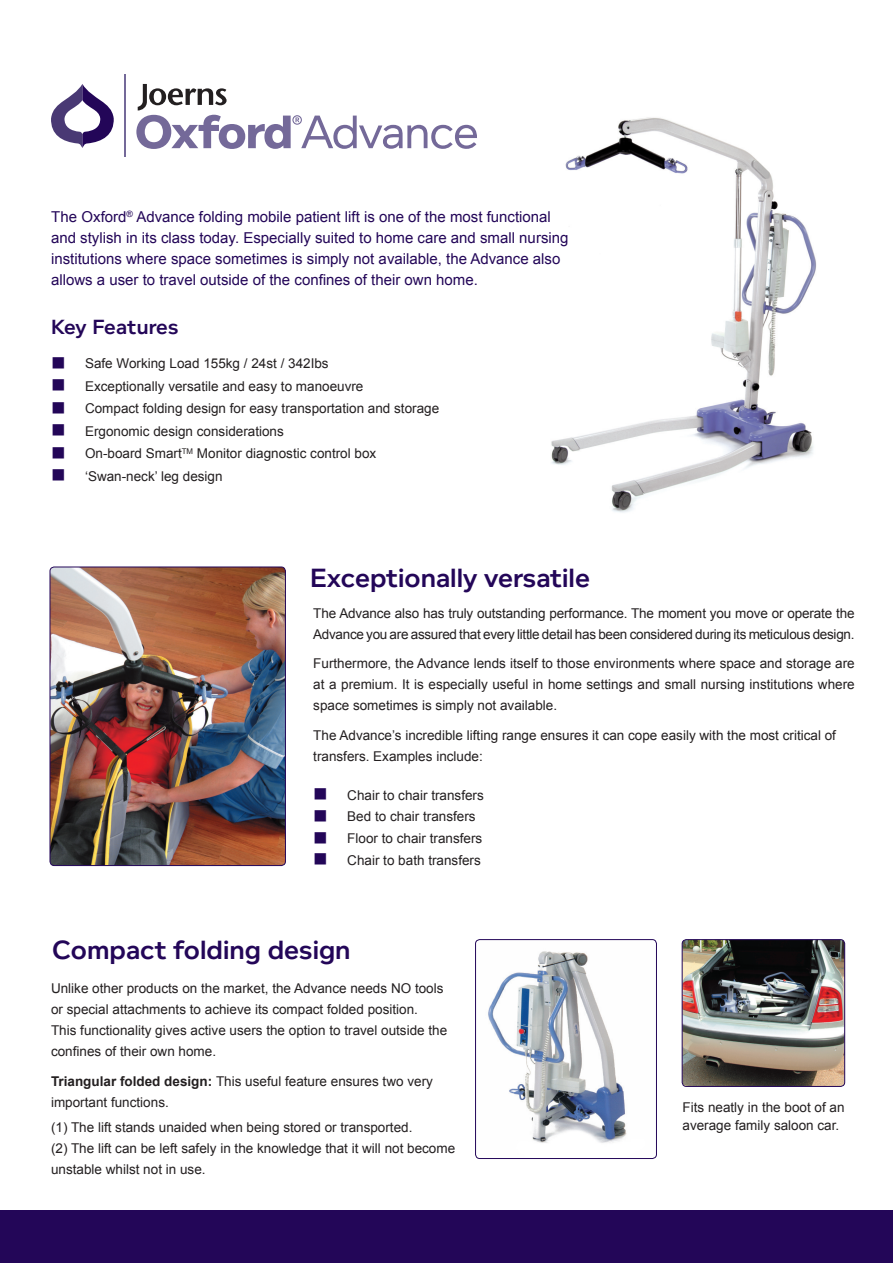
<style>
.page{position:relative;width:893px;height:1263px;background:#fff}
.page>*{position:absolute;margin:0;border:0;box-sizing:border-box;transform-origin:0 0}
.t1{font:600 27px "Foundry Context";color:#230658}
.t2{font:600 21px "Foundry Context";letter-spacing:.01em;color:#230658}
.t3{font:15px/21px "Arial";color:#230658}
.t4{font:13.5px/21px "Arial";color:#231f20}
.t5{font:13.5px/21px "Arial";letter-spacing:-.02em;color:#231f20}
.s1{color:#230658}
.s2{font-weight:700}
</style>
<div class="page">
<img style="left:488px;top:951px;width:139px;height:192px">
<div style="left:475px;top:939px;width:182px;height:220px;border:1px solid #230658;border-radius:4px"></div>
<img style="left:551px;top:117px;width:265px;height:396px">
<img style="left:682px;top:940px;width:163px;height:146px">
<div style="left:682px;top:939px;width:163px;height:148px;border:1px solid #230658;border-radius:4px"></div>
<div style="left:0;top:1210px;width:893px;height:53px;background:#230658"></div>
<img style="left:50px;top:567px;width:235px;height:298px">
<div style="left:50px;top:567px;width:236px;height:299px;border:1px solid #230658;border-radius:4px"></div>
<svg style="left:136px;top:84px;width:341px;height:65px"></svg>
<svg style="left:51px;top:84px;width:63px;height:64px"></svg>
<hr style="left:124px;top:75px;width:2px;height:82px;background:#746999">
<p class="t3" style="left:51px;top:207px;width:519px">The Oxford<sup>®</sup> Advance folding mobile patient lift is one of the most functional and stylish in its class today. Especially suited to home care and small nursing institutions where space sometimes is simply not available, the Advance also allows a user to travel outside of the confines of their own home.</p>
<p class="t2" style="left:51px;top:314px;width:129px">Key Features</p>
<p class="t4" style="left:51px;top:353px;width:279px"><span class="s1">■</span> Safe Working Load 155kg / 24st / 342Ibs</p>
<p class="t4" style="left:51px;top:375px;width:314px"><span class="s1">■</span> Exceptionally versatile and easy to manoeuvre</p>
<p class="t4" style="left:51px;top:398px;width:390px"><span class="s1">■</span> Compact folding design for easy transportation and storage</p>
<p class="t4" style="left:51px;top:420px;width:234px"><span class="s1">■</span> Ergonomic design considerations</p>
<p class="t4" style="left:51px;top:443px;width:327px"><span class="s1">■</span> On-board Smart<sup>TM</sup> Monitor diagnostic control box</p>
<p class="t4" style="left:51px;top:465px;width:173px"><span class="s1">■</span> ‘Swan-neck’ leg design</p>
<p class="t1" style="left:310px;top:562px;width:281px">Exceptionally versatile</p>
<p class="t5" style="left:313px;top:603px;width:543px">The Advance also has truly outstanding performance. The moment you move or operate the<br>Advance you are assured that every little detail has been considered during its meticulous design.</p>
<p class="t4" style="left:313px;top:653px;width:543px;text-align:justify">Furthermore, the Advance lends itself to those environments where space and storage are at a premium. It is especially useful in home settings and small nursing institutions where space sometimes is simply not available.</p>
<p class="t4" style="left:313px;top:725px;width:524px">The Advance’s incredible lifting range ensures it can cope easily with the most critical of transfers. Examples include:</p>
<p class="t4" style="left:313px;top:785px;width:172px"><span class="s1">■</span> Chair to chair transfers</p>
<p class="t4" style="left:313px;top:806px;width:164px"><span class="s1">■</span> Bed to chair transfers</p>
<p class="t4" style="left:313px;top:828px;width:171px"><span class="s1">■</span> Floor to chair transfers</p>
<p class="t4" style="left:313px;top:850px;width:169px"><span class="s1">■</span> Chair to bath transfers</p>
<p class="t1" style="left:52px;top:934px;width:300px">Compact folding design</p>
<p class="t4" style="left:51px;top:978px;width:398px">Unlike other products on the market, the Advance needs NO tools or special attachments to achieve its compact folded position.<br>This functionality gives active users the option to travel outside the confines of their own home.</p>
<p class="t4" style="left:51px;top:1071px;width:383px"><span class="s2">Triangular folded design:</span> This useful feature ensures two very important functions.</p>
<p class="t4" style="left:51px;top:1117px;width:363px">(1) The lift stands unaided when being stored or transported.</p>
<p class="t4" style="left:51px;top:1138px;width:406px">(2) The lift can be left safely in the knowledge that it will not become unstable whilst not in use.</p>
<p class="t4" style="left:682px;top:1099px;width:164px;line-height:18px">Fits neatly in the boot of an average family saloon car.</p>
</div>
